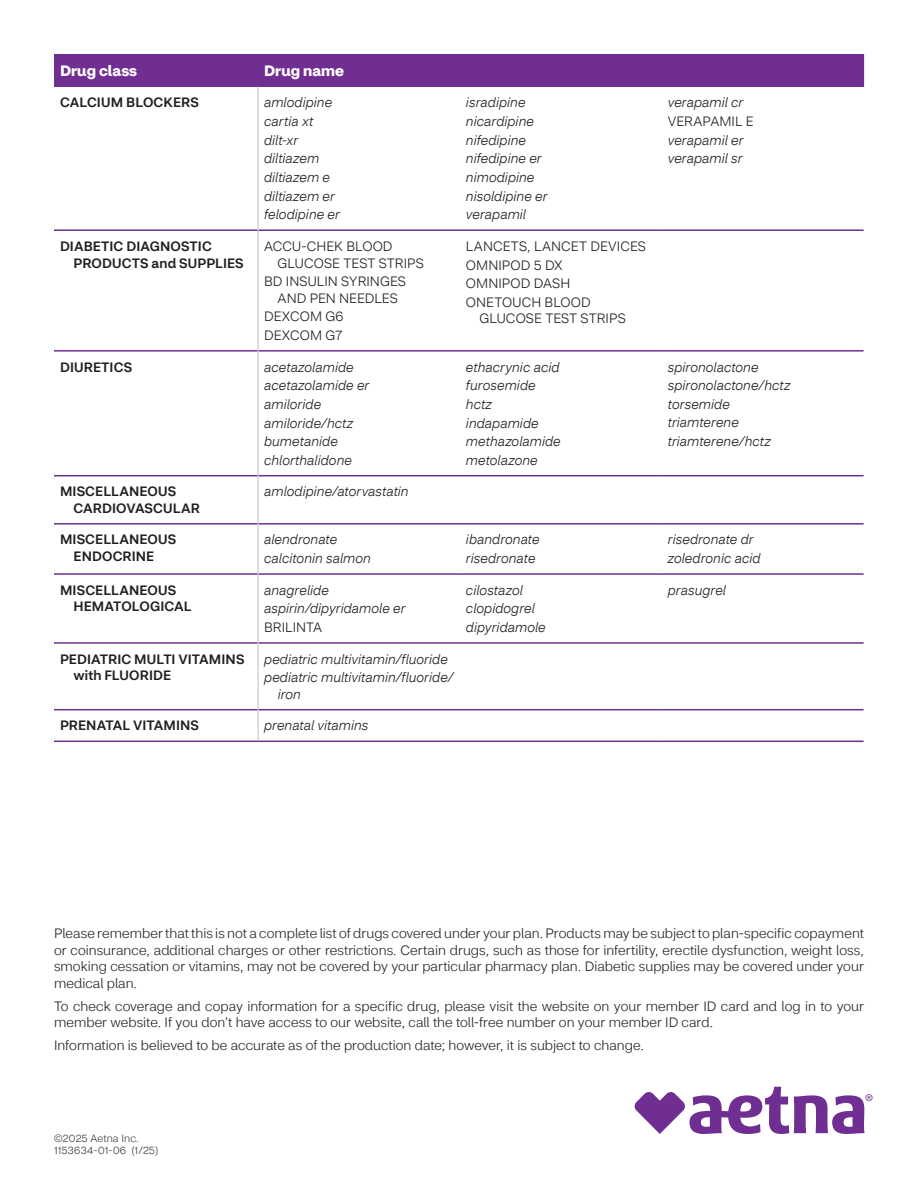
<style>
.page{position:relative;width:918px;height:1188px;background:#fff}
.page>*{position:absolute;margin:0;border:0;box-sizing:border-box;transform-origin:0 0}
.t1{font:700 15px "CVS Health Sans";color:#fff}
.t2{font:300 13.5px/16.5px "CVS Health Sans";letter-spacing:.005em;color:#231f20}
.t3{font:italic 300 13.5px/18.6px "CVS Health Sans";letter-spacing:.005em;color:#231f20}
.t4{font:500 13.5px/16.5px "CVS Health Sans";letter-spacing:.01em;color:#231f20}
.t5{font:300 10.5px/12px "CVS Health Sans";letter-spacing:.01em;color:#3e3e3f}
.s1{font-style:normal}
</style>
<div class="page">
<div style="left:54px;top:54px;width:204px;height:33px;background:#702d92"></div>
<div style="left:258px;top:54px;width:606px;height:33px;background:#702d92"></div>
<hr style="left:54px;top:229px;width:204px;height:2px;background:#702d92">
<hr style="left:54px;top:350px;width:204px;height:2px;background:#702d92">
<hr style="left:54px;top:475px;width:204px;height:1px;background:#702d92">
<hr style="left:54px;top:523px;width:204px;height:2px;background:#702d92">
<hr style="left:54px;top:573px;width:204px;height:2px;background:#702d92">
<hr style="left:54px;top:642px;width:204px;height:2px;background:#702d92">
<hr style="left:54px;top:709px;width:204px;height:1px;background:#702d92">
<hr style="left:54px;top:741px;width:204px;height:1px;background:#702d92">
<hr style="left:258px;top:229px;width:202px;height:2px;background:#702d92">
<hr style="left:460px;top:229px;width:202px;height:2px;background:#702d92">
<hr style="left:662px;top:229px;width:202px;height:2px;background:#702d92">
<hr style="left:258px;top:350px;width:202px;height:2px;background:#702d92">
<hr style="left:460px;top:350px;width:202px;height:2px;background:#702d92">
<hr style="left:662px;top:350px;width:202px;height:2px;background:#702d92">
<hr style="left:258px;top:475px;width:202px;height:1px;background:#702d92">
<hr style="left:460px;top:475px;width:202px;height:1px;background:#702d92">
<hr style="left:662px;top:475px;width:202px;height:1px;background:#702d92">
<hr style="left:258px;top:523px;width:202px;height:2px;background:#702d92">
<hr style="left:460px;top:523px;width:202px;height:2px;background:#702d92">
<hr style="left:662px;top:523px;width:202px;height:2px;background:#702d92">
<hr style="left:258px;top:573px;width:202px;height:2px;background:#702d92">
<hr style="left:460px;top:573px;width:202px;height:2px;background:#702d92">
<hr style="left:662px;top:573px;width:202px;height:2px;background:#702d92">
<hr style="left:258px;top:642px;width:202px;height:2px;background:#702d92">
<hr style="left:460px;top:642px;width:202px;height:2px;background:#702d92">
<hr style="left:662px;top:642px;width:202px;height:2px;background:#702d92">
<hr style="left:258px;top:709px;width:202px;height:1px;background:#702d92">
<hr style="left:460px;top:709px;width:202px;height:1px;background:#702d92">
<hr style="left:662px;top:709px;width:202px;height:1px;background:#702d92">
<hr style="left:258px;top:741px;width:202px;height:1px;background:#702d92">
<hr style="left:460px;top:741px;width:202px;height:1px;background:#702d92">
<hr style="left:662px;top:741px;width:202px;height:1px;background:#702d92">
<hr style="left:258px;top:87px;width:1px;height:143px;background:#bcbdc0">
<hr style="left:258px;top:230px;width:1px;height:121px;background:#bcbdc0">
<hr style="left:258px;top:351px;width:1px;height:125px;background:#bcbdc0">
<hr style="left:258px;top:476px;width:1px;height:48px;background:#bcbdc0">
<hr style="left:258px;top:524px;width:1px;height:50px;background:#bcbdc0">
<hr style="left:258px;top:574px;width:1px;height:69px;background:#bcbdc0">
<hr style="left:258px;top:643px;width:1px;height:67px;background:#bcbdc0">
<hr style="left:258px;top:710px;width:1px;height:31px;background:#bcbdc0">
<svg style="left:634px;top:1087px;width:239px;height:47px"></svg>
<p class="t1" style="left:60px;top:61px;width:79px">Drug class</p>
<p class="t1" style="left:264px;top:61px;width:81px">Drug name</p>
<p class="t4" style="left:60px;top:95px;width:140px">CALCIUM BLOCKERS</p>
<p class="t3" style="left:264px;top:94px;width:77px">amlodipine cartia xt dilt-xr diltiazem diltiazem e diltiazem er felodipine er</p>
<p class="t3" style="left:466px;top:94px;width:83px">isradipine nicardipine nifedipine nifedipine er nimodipine nisoldipine er verapamil</p>
<p class="t3" style="left:668px;top:93px;width:87px">verapamil cr<br><span class="s1">VERAPAMIL E </span>verapamil er verapamil sr</p>
<p class="t4" style="left:74px;top:238px;width:172px;text-indent:-14px">DIABETIC DIAGNOSTIC<br>PRODUCTS and SUPPLIES</p>
<p class="t2" style="left:278px;top:238px;width:148px;text-indent:-13px">ACCU-CHEK BLOOD<br>GLUCOSE TEST STRIPS</p>
<p class="t2" style="left:264px;top:273px;width:143px;text-align:center">BD INSULIN SYRINGES<br>AND PEN NEEDLES</p>
<p class="t2" style="left:264px;top:307px;width:81px;line-height:18.6px">DEXCOM G6<br>DEXCOM G7</p>
<p class="t2" style="left:466px;top:237px;width:181px;line-height:18.6px">LANCETS, LANCET DEVICES<br>OMNIPOD 5 DX<br>OMNIPOD DASH<br>ONETOUCH BLOOD</p>
<p class="t2" style="left:479px;top:311px;width:148px">GLUCOSE TEST STRIPS</p>
<p class="t4" style="left:60px;top:359px;width:74px">DIURETICS</p>
<p class="t3" style="left:264px;top:358px;width:107px">acetazolamide acetazolamide er amiloride amiloride/hctz bumetanide chlorthalidone</p>
<p class="t3" style="left:466px;top:358px;width:96px">ethacrynic acid furosemide hctz indapamide methazolamide metolazone</p>
<p class="t3" style="left:668px;top:358px;width:124px">spironolactone spironolactone/hctz torsemide triamterene triamterene/hctz</p>
<p class="t4" style="left:74px;top:483px;width:128px;text-indent:-14px">MISCELLANEOUS<br>CARDIOVASCULAR</p>
<p class="t3" style="left:264px;top:482px;width:146px">amlodipine/atorvastatin</p>
<p class="t4" style="left:74px;top:532px;width:104px;text-indent:-14px">MISCELLANEOUS<br>ENDOCRINE</p>
<p class="t3" style="left:264px;top:531px;width:108px">alendronate calcitonin salmon</p>
<p class="t3" style="left:466px;top:531px;width:75px">ibandronate risedronate</p>
<p class="t3" style="left:668px;top:531px;width:94px">risedronate dr zoledronic acid</p>
<p class="t4" style="left:74px;top:582px;width:120px;text-indent:-14px">MISCELLANEOUS<br>HEMATOLOGICAL</p>
<p class="t3" style="left:264px;top:581px;width:143px">anagrelide aspirin/dipyridamole er<br><span class="s1">BRILINTA</span></p>
<p class="t3" style="left:466px;top:581px;width:81px">cilostazol clopidogrel dipyridamole</p>
<p class="t3" style="left:668px;top:581px;width:60px">prasugrel</p>
<p class="t4" style="left:74px;top:651px;width:172px;text-indent:-14px">PEDIATRIC MULTI VITAMINS with FLUORIDE</p>
<p class="t3" style="left:264px;top:650px;width:191px">pediatric multivitamin/fluoride pediatric multivitamin/fluoride/</p>
<p class="t3" style="left:278px;top:685px;width:25px">iron</p>
<p class="t4" style="left:60px;top:717px;width:141px">PRENATAL VITAMINS</p>
<p class="t3" style="left:264px;top:716px;width:106px">prenatal vitamins</p>
<p class="t2" style="left:54px;top:925px;width:811px;text-align:justify">Please remember that this is not a complete list of drugs covered under your plan. Products may be subject to plan-specific copayment or coinsurance, additional charges or other restrictions. Certain drugs, such as those for infertility, erectile dysfunction, weight loss, smoking cessation or vitamins, may not be covered by your particular pharmacy plan. Diabetic supplies may be covered under your medical plan.</p>
<p class="t2" style="left:54px;top:998px;width:812px">To check coverage and copay information for a specific drug, please visit the website on your member ID card and log in to your member website. If you don’t have access to our website, call the toll-free number on your member ID card.</p>
<p class="t2" style="left:54px;top:1037px;width:591px">Information is believed to be accurate as of the production date; however, it is subject to change.</p>
<p class="t5" style="left:54px;top:1132px;width:106px">©2025 Aetna Inc.<br>1153634-01-06 (1/25)</p>
</div>
